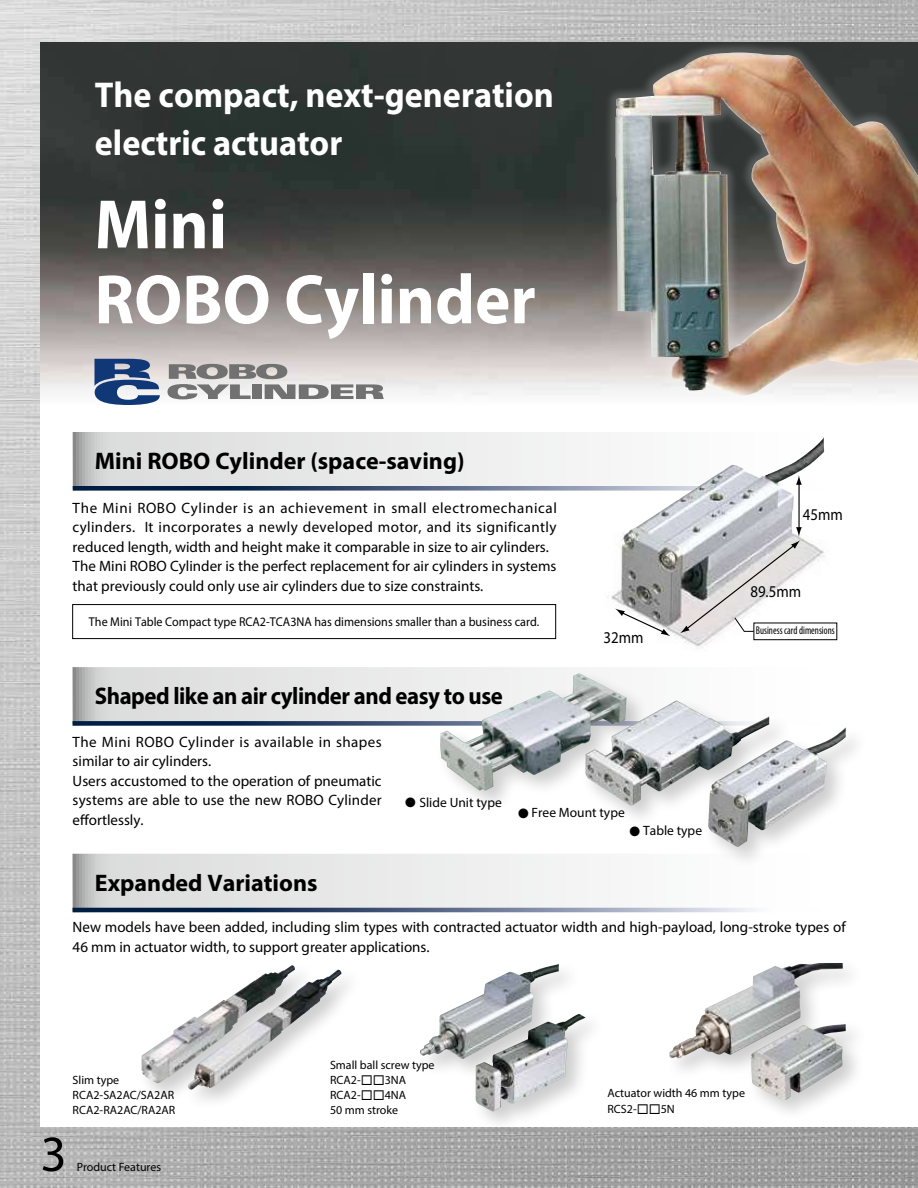
<style>
.page{position:relative;width:918px;height:1188px;background:#fff}
.page>*{position:absolute;margin:0;border:0;box-sizing:border-box;transform-origin:0 0}
.t1{font:700 70.5px/75px "Myriad Pro";color:#fff;scale:.95 1}
.t2{font:51px "Myriad Pro";color:#000}
.t3{font:700 36px/48px "Myriad Pro";color:#fff;scale:.95 1}
.t4{font:700 24px "Myriad Pro";color:#000}
.t5{font:700 24px "Myriad Pro";letter-spacing:-.02em;color:#000;scale:.95 1}
.t6{font:16.5px "Myriad Pro";color:#000;scale:.9 1}
.t7{font:15px/19.5px "Myriad Pro";color:#000}
.t8{font:13.5px "Myriad Pro";color:#000}
.t9{font:12.75px "Myriad Pro";color:#000;scale:.95 1}
.t10{font:12px/15px "Myriad Pro";color:#000}
.t11{font:condensed 11.25px "Myriad Pro";color:#000;scale:.9 1}
</style>
<div class="page">
<img style="left:0;top:0;width:918px;height:1188px">
<div style="left:40px;top:44px;width:878px;height:1083px;background:#fff"></div>
<img style="left:40px;top:43px;width:564px;height:421px">
<div style="left:73px;top:854px;width:748px;height:58px;background:linear-gradient(to right,#d5d6d6,#fff)"></div>
<svg style="left:73px;top:908px;width:748px;height:4px;background:#667691"></svg>
<svg style="left:73px;top:667px;width:514px;height:54px;background:#e0e0e1"></svg>
<svg style="left:73px;top:721px;width:362px;height:5px;background:#2a4263"></svg>
<svg style="left:73px;top:432px;width:531px;height:54px"></svg>
<svg style="left:73px;top:486px;width:523px;height:5px;background:#465a79"></svg>
<img style="left:596px;top:437px;width:242px;height:211px">
<div style="left:604px;top:41px;width:314px;height:367px;background:#fff;opacity:.2"></div>
<img style="left:615px;top:53px;width:303px;height:342px">
<div style="left:435px;top:669px;width:214px;height:144px;background:#000;opacity:.2"></div>
<img style="left:440px;top:673px;width:186px;height:118px">
<div style="left:581px;top:696px;width:211px;height:132px;background:#000;opacity:.2"></div>
<img style="left:585px;top:701px;width:184px;height:105px">
<div style="left:704px;top:724px;width:165px;height:145px;background:#000;opacity:.2"></div>
<img style="left:708px;top:727px;width:138px;height:121px">
<div style="left:136px;top:961px;width:181px;height:144px;background:#000;opacity:.2"></div>
<img style="left:142px;top:965px;width:153px;height:119px">
<div style="left:184px;top:966px;width:179px;height:146px;background:#000;opacity:.2"></div>
<img style="left:188px;top:970px;width:153px;height:120px">
<div style="left:416px;top:960px;width:166px;height:121px;background:#000;opacity:.2"></div>
<img style="left:420px;top:964px;width:139px;height:95px">
<div style="left:471px;top:1010px;width:135px;height:123px;background:#000;opacity:.2"></div>
<img style="left:476px;top:1014px;width:110px;height:98px">
<div style="left:665px;top:958px;width:200px;height:123px;background:#000;opacity:.2"></div>
<img style="left:670px;top:963px;width:149px;height:95px">
<div style="left:746px;top:1020px;width:123px;height:102px;background:#000;opacity:.2"></div>
<img style="left:751px;top:1024px;width:95px;height:76px">
<div style="left:72px;top:604px;width:484px;height:35px;border:1px solid #000"></div>
<hr style="left:798px;top:483px;width:2px;height:46px;background:#000">
<svg style="left:796px;top:475px;width:6px;height:10px"></svg>
<svg style="left:680px;top:527px;width:122px;height:106px"></svg>
<svg style="left:615px;top:609px;width:56px;height:27px"></svg>
<div style="left:754px;top:623px;width:83px;height:17px;border:1px solid #000"></div>
<svg style="left:167px;top:364px;width:217px;height:35px;background:#b4b2b1"></svg>
<svg style="left:95px;top:359px;width:65px;height:46px;background:#5f779f"></svg>
<h3 class="t3" style="left:95px;top:70px;width:485px">The compact, next-generation electric actuator</h3>
<h1 class="t1" style="left:94px;top:185px;width:466px">Mini<br>ROBO Cylinder</h1>
<h3 class="t4" style="left:95px;top:446px;width:371px">Mini ROBO Cylinder (space-saving)</h3>
<p class="t7" style="left:73px;top:498px;width:486px">The Mini ROBO Cylinder is an achievement in small electromechanical cylinders. It incorporates a newly developed motor, and its significantly reduced length, width and height make it comparable in size to air cylinders.<br>The Mini ROBO Cylinder is the perfect replacement for air cylinders in systems that previously could only use air cylinders due to size constraints.</p>
<p class="t9" style="left:89px;top:614px;width:476px">The Mini Table Compact type RCA2-TCA3NA has dimensions smaller than a business card.</p>
<h3 class="t5" style="left:95px;top:680px;width:431px">Shaped like an air cylinder and easy to use</h3>
<p class="t6" style="left:603px;top:627px;width:46px">32mm</p>
<p class="t7" style="left:73px;top:732px;width:311px">The Mini ROBO Cylinder is available in shapes similar to air cylinders.<br>Users accustomed to the operation of pneumatic systems are able to use the new ROBO Cylinder effortlessly.</p>
<h3 class="t4" style="left:95px;top:867px;width:224px">Expanded Variations</h3>
<p class="t8" style="left:405px;top:794px;width:98px">● Slide Unit type</p>
<p class="t8" style="left:518px;top:805px;width:108px">● Free Mount type</p>
<p class="t8" style="left:630px;top:823px;width:74px">● Table type</p>
<p class="t6" style="left:803px;top:504px;width:46px">45mm</p>
<p class="t6" style="left:750px;top:581px;width:58px">89.5mm</p>
<p class="t11" style="left:756px;top:624px;width:89px">Business card dimensions</p>
<p class="t7" style="left:73px;top:917px;width:775px">New models have been added, including slim types with contracted actuator width and high-payload, long-stroke types of<br>46 mm in actuator width, to support greater applications.</p>
<h2 class="t2" style="left:40px;top:1122px;width:28px">3</h2>
<p class="t10" style="left:73px;top:1072px;width:104px">Slim type<br>RCA2-SA2AC/SA2AR<br>RCA2-RA2AC/RA2AR</p>
<p class="t10" style="left:77px;top:1159px;width:86px">Product Features</p>
<p class="t10" style="left:330px;top:1057px;width:106px">Small ball screw type<br>RCA2-◻◻3NA<br>RCA2-◻◻4NA<br>50 mm stroke</p>
<p class="t10" style="left:607px;top:1085px;width:139px;line-height:15.8px">Actuator width 46 mm type<br>RCS2-◻◻5N</p>
</div>
